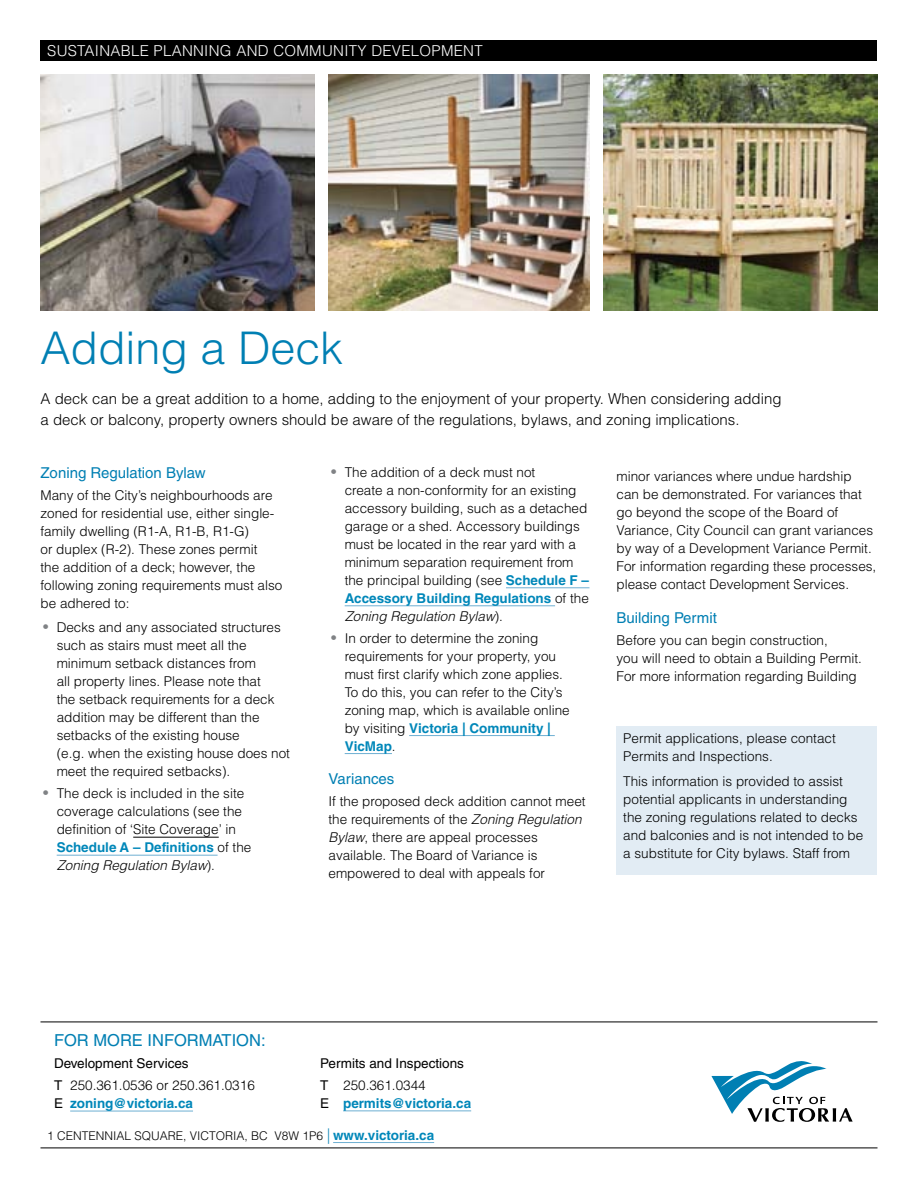
<style>
.page{position:relative;width:918px;height:1188px;background:#fff}
.page>*{position:absolute;margin:0;border:0;box-sizing:border-box;transform-origin:0 0}
.t1{font:300 45px "Helvetica LT Std";color:#007fb3}
.t2{font:16.5px "Helvetica LT Std";color:#007fb3}
.t3{font:300 15px/21px "Helvetica LT Std";color:#000}
.t4{font:15px "Helvetica LT Std";color:#007fb3}
.t5{font:300 15px "Helvetica LT Std";letter-spacing:.02em;color:#fff}
.t6{font:300 13.5px/18px "Helvetica LT Std";color:#000}
.t7{font:700 13.5px "Helvetica LT Std";color:#0087b9}
.t8{font:13.5px/21.8px "Helvetica LT Std";color:#000}
.t9{font:300 12px "Helvetica LT Std";color:#000}
.s1{font-weight:400;font-size:15px;color:#808285}
.s2{font-weight:700;color:#0087b9}
.s3{font-style:italic}
.s4{font-weight:400}
.s5{font-weight:400;color:#000}
.s6{font-weight:400;font-stretch:condensed;font-size:15.6px;color:#007fb3}
.s7{font-weight:700;font-size:13.5px;color:#0087b9}
</style>
<div class="page">
<hr style="left:40px;top:1022px;width:838px;height:1px;background:#000">
<hr style="left:70px;top:1111px;width:123px;height:1px;background:#6eafd2">
<hr style="left:40px;top:1148px;width:838px;height:1px;background:#000">
<hr style="left:333px;top:1142px;width:101px;height:1px;background:#6eafd2">
<svg style="left:711px;top:1061px;width:142px;height:61px"></svg>
<div style="left:40px;top:40px;width:838px;height:21px;background:#000"></div>
<hr style="left:133px;top:837px;width:86px;height:1px;background:#000">
<hr style="left:57px;top:855px;width:161px;height:1px;background:#6eafd2">
<hr style="left:506px;top:588px;width:83px;height:1px;background:#6eafd2">
<hr style="left:345px;top:606px;width:210px;height:1px;background:#6eafd2">
<hr style="left:409px;top:735px;width:146px;height:1px;background:#6eafd2">
<hr style="left:345px;top:753px;width:47px;height:1px;background:#6eafd2">
<img style="left:603px;top:74px;width:275px;height:236px">
<img style="left:40px;top:74px;width:275px;height:236px">
<img style="left:328px;top:74px;width:262px;height:236px">
<hr style="left:343px;top:1111px;width:128px;height:1px;background:#6eafd2">
<div style="left:616px;top:726px;width:262px;height:149px;background:#e2ecf4"></div>
<p class="t5" style="left:47px;top:41px;width:40px">SUSTAINA</p>
<p class="t5" style="left:121px;top:41px;width:211px">BLE planning and COMMUNIT</p>
<p class="t5" style="left:357px;top:41px;width:127px">Y developm ent</p>
<h1 class="t1" style="left:40px;top:320px;width:304px">Adding a Deck</h1>
<p class="t3" style="left:40px;top:388px;width:743px">A deck can be a great addition to a home, adding to the enjoyment of your property. When considering adding a deck or balcony, property owners should be aware of the regulations, bylaws, and zoning implications.</p>
<p class="t4" style="left:40px;top:464px;width:167px">Zoning Regulation Bylaw</p>
<p class="t6" style="left:40px;top:486px;width:243px">Many of the City’s neighbourhoods are zoned for residential use, either single&shy;family dwelling (R1-A, R1-B, R1-G)<br>or duplex (R-2). These zones permit<br>the addition of a deck; however, the following zoning requirements must also be adhered to:</p>
<p class="t6" style="left:57px;top:618px;width:235px;text-indent:-14px"><span class="s1">•</span> Decks and any associated structures such as stairs must meet all the minimum setback distances from<br>all property lines. Please note that<br>the setback requirements for a deck addition may be different than the setbacks of the existing house<br>(e.g. when the existing house does not meet the required setbacks).</p>
<p class="t6" style="left:57px;top:784px;width:196px;text-indent:-14px"><span class="s1">•</span> The deck is included in the site coverage calculations (see the definition of ‘Site Coverage’ in<br><span class="s2">Schedule A – Definitions</span> of the<br><span class="s3">Zoning Regulation Bylaw</span>).</p>
<p class="t6" style="left:345px;top:463px;width:246px;text-indent:-14px"><span class="s1">•</span> The addition of a deck must not<br>create a non-conformity for an existing accessory building, such as a detached garage or a shed. Accessory buildings must be located in the rear yard with a minimum separation requirement from the principal building (see <span class="s2">Schedule F – Accessory Building Regulations</span> of the <span class="s3">Zoning Regulation Bylaw</span>).</p>
<p class="t6" style="left:345px;top:629px;width:227px;text-indent:-14px"><span class="s1">•</span> I n order to determine the zoning requirements for your property, you must first clarify which zone applies.<br>To do this, you can refer to the City’s zoning map, which is available online by visiting <span class="s2">Victoria | Community |<br>VicMap</span>.</p>
<p class="t4" style="left:328px;top:770px;width:67px">Variances</p>
<p class="t6" style="left:328px;top:792px;width:259px">If the proposed deck addition cannot meet the requirements of the <span class="s3">Zoning Regulation Bylaw</span>, there are appeal processes available. The Board of Variance is empowered to deal with appeals for</p>
<p class="t6" style="left:616px;top:467px;width:261px">minor variances where undue hardship can be demonstrated. For variances that go beyond the scope of the Board of Variance, City Council can grant variances by way of a Development Variance Permit.<br>For information regarding these processes, please contact Development Services.</p>
<p class="t4" style="left:616px;top:609px;width:102px">Building Permit</p>
<p class="t6" style="left:616px;top:631px;width:247px">Before you can begin construction,<br>you will need to obtain a Building Permit.<br>For more information regarding Building</p>
<p class="t6" style="left:623px;top:729px;width:214px">Permit applications, please contact<br>Permits and I nspections.</p>
<p class="t6" style="left:623px;top:772px;width:242px">This information is provided to assist potential applicants in understanding the zoning regulations related to decks and balconies and is not intended to be a substitute for City bylaws. Staff from</p>
<p class="t2" style="left:54px;top:1031px;width:213px">For more information:</p>
<p class="t6" style="left:54px;top:1052px;width:202px;line-height:21.8px"><span class="s4">Development Services<br>T</span> 250.361.0536 or 250.361.0316</p>
<p class="t7" style="left:54px;top:1095px;width:141px"><span class="s5">E</span> zoning@victoria.ca</p>
<p class="t9" style="left:47px;top:1128px;width:388px">1 Centennial Square, Victoria, BC V8W 1P6 <span class="s6">|</span> <span class="s7">www.victoria.ca</span></p>
<p class="t8" style="left:320px;top:1052px;width:145px">Permits and I nspections<br>T</p>
<p class="t6" style="left:343px;top:1076px;width:84px">250.361.0344</p>
<p class="t8" style="left:320px;top:1092px;width:5px">E</p>
<p class="t7" style="left:343px;top:1095px;width:130px">permits@victoria.ca</p>
</div>
